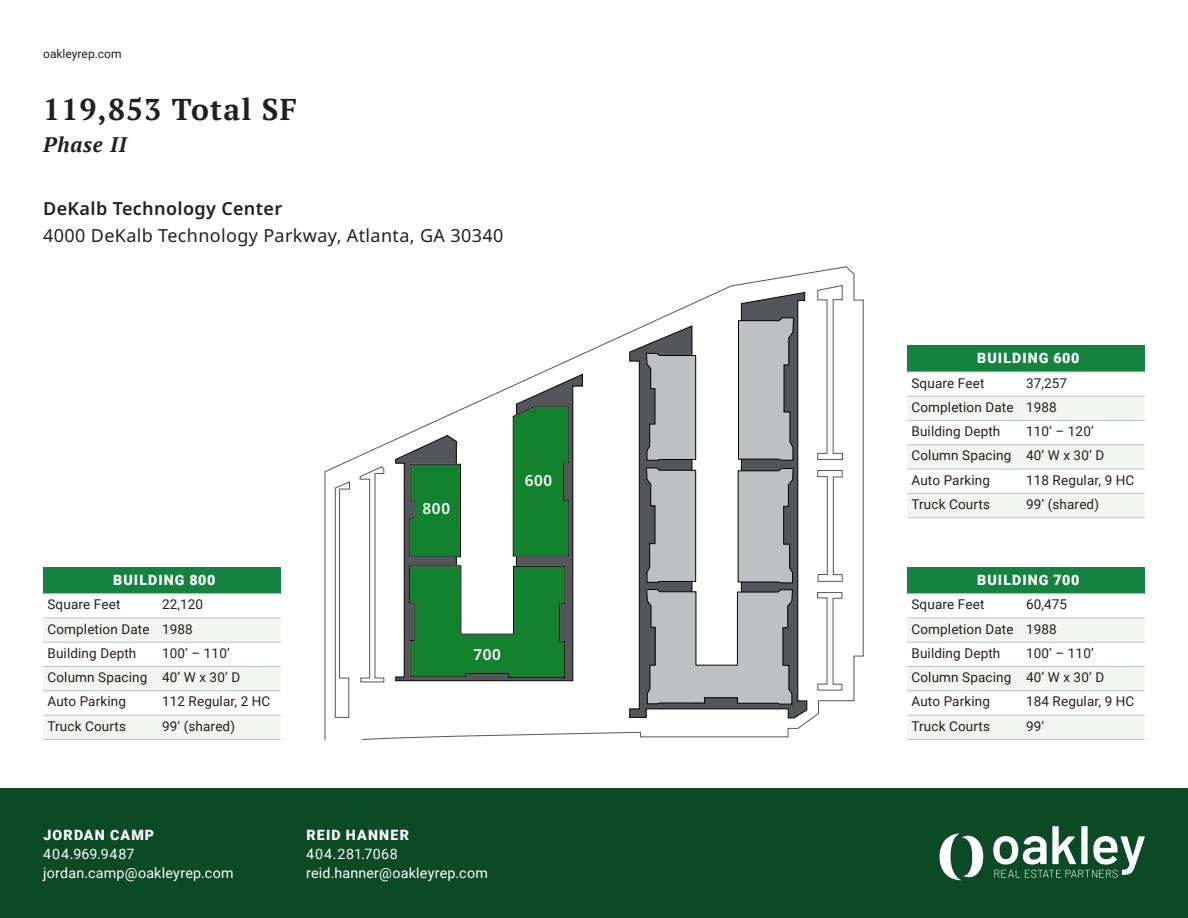
<style>
.page{position:relative;width:1188px;height:918px;background:#fff}
.page>*{position:absolute;margin:0;border:0;box-sizing:border-box;transform-origin:0 0}
.t1{font:700 30px "PT Serif";letter-spacing:.04em;color:#231f20}
.t2{font:italic 700 21px "PT Serif";letter-spacing:.04em;color:#231f20}
.t3{font:18px "Noto Sans";letter-spacing:.02em;color:#231f20}
.t4{font:600 18px "Noto Sans";letter-spacing:.02em;color:#231f20}
.t5{font:600 15.3px "Noto Sans";letter-spacing:.04em;color:#fff}
.t6{font:900 14.25px "Roboto";letter-spacing:.075em;color:#fff}
.t7{font:14.25px "Roboto";letter-spacing:.01em;color:#fff}
.t8{font:14.25px "Roboto";letter-spacing:.035em;color:#fff}
.t9{font:13.5px "Roboto";letter-spacing:.01em;color:#231f20}
.t10{font:12px "Roboto";color:#231f20}
</style>
<div class="page">
<div style="left:0;top:788px;width:1188px;height:130px;background:#0a4a24"></div>
<svg style="left:940px;top:833px;width:43px;height:47px"></svg>
<svg style="left:993px;top:826px;width:152px;height:52px"></svg>
<svg style="left:324px;top:266px;width:540px;height:474px"></svg>
<svg style="left:646px;top:589px;width:147px;height:116px"></svg>
<svg style="left:409px;top:463px;width:52px;height:95px;background:#177b31"></svg>
<svg style="left:409px;top:565px;width:157px;height:113px"></svg>
<svg style="left:512px;top:406px;width:58px;height:151px;background:#1d8037"></svg>
<div style="left:43px;top:567px;width:238px;height:27px;background:#148340"></div>
<svg style="left:43px;top:619px;width:238px;height:120px"></svg>
<hr style="left:43px;top:618px;width:119px;height:1px;background:#bec1c4">
<hr style="left:162px;top:618px;width:119px;height:1px;background:#bec1c4">
<hr style="left:43px;top:642px;width:119px;height:1px;background:#bec1c4">
<hr style="left:162px;top:642px;width:119px;height:1px;background:#bec1c4">
<hr style="left:43px;top:666px;width:119px;height:1px;background:#bec1c4">
<hr style="left:162px;top:666px;width:119px;height:1px;background:#bec1c4">
<hr style="left:43px;top:690px;width:119px;height:1px;background:#bec1c4">
<hr style="left:162px;top:690px;width:119px;height:1px;background:#bec1c4">
<hr style="left:43px;top:715px;width:119px;height:1px;background:#bec1c4">
<hr style="left:162px;top:715px;width:119px;height:1px;background:#bec1c4">
<hr style="left:43px;top:739px;width:119px;height:1px;background:#bec1c4">
<hr style="left:162px;top:739px;width:119px;height:1px;background:#bec1c4">
<hr style="left:43px;top:593px;width:119px;height:1px;background:#bec1c4">
<hr style="left:162px;top:593px;width:119px;height:1px;background:#bec1c4">
<div style="left:907px;top:345px;width:238px;height:27px;background:#148340"></div>
<svg style="left:907px;top:397px;width:238px;height:120px"></svg>
<hr style="left:907px;top:371px;width:119px;height:1px;background:#bec1c4">
<hr style="left:1026px;top:371px;width:119px;height:1px;background:#bec1c4">
<hr style="left:907px;top:396px;width:119px;height:1px;background:#bec1c4">
<hr style="left:1026px;top:396px;width:119px;height:1px;background:#bec1c4">
<hr style="left:907px;top:420px;width:119px;height:1px;background:#bec1c4">
<hr style="left:1026px;top:420px;width:119px;height:1px;background:#bec1c4">
<hr style="left:907px;top:444px;width:119px;height:1px;background:#bec1c4">
<hr style="left:1026px;top:444px;width:119px;height:1px;background:#bec1c4">
<hr style="left:907px;top:469px;width:119px;height:1px;background:#bec1c4">
<hr style="left:1026px;top:469px;width:119px;height:1px;background:#bec1c4">
<hr style="left:907px;top:493px;width:119px;height:1px;background:#bec1c4">
<hr style="left:1026px;top:493px;width:119px;height:1px;background:#bec1c4">
<hr style="left:907px;top:517px;width:119px;height:1px;background:#bec1c4">
<hr style="left:1026px;top:517px;width:119px;height:1px;background:#bec1c4">
<div style="left:907px;top:567px;width:238px;height:27px;background:#148340"></div>
<svg style="left:907px;top:619px;width:238px;height:120px"></svg>
<hr style="left:907px;top:618px;width:119px;height:1px;background:#bec1c4">
<hr style="left:1026px;top:618px;width:119px;height:1px;background:#bec1c4">
<hr style="left:907px;top:642px;width:119px;height:1px;background:#bec1c4">
<hr style="left:1026px;top:642px;width:119px;height:1px;background:#bec1c4">
<hr style="left:907px;top:666px;width:119px;height:1px;background:#bec1c4">
<hr style="left:1026px;top:666px;width:119px;height:1px;background:#bec1c4">
<hr style="left:907px;top:690px;width:119px;height:1px;background:#bec1c4">
<hr style="left:1026px;top:690px;width:119px;height:1px;background:#bec1c4">
<hr style="left:907px;top:715px;width:119px;height:1px;background:#bec1c4">
<hr style="left:1026px;top:715px;width:119px;height:1px;background:#bec1c4">
<hr style="left:907px;top:739px;width:119px;height:1px;background:#bec1c4">
<hr style="left:1026px;top:739px;width:119px;height:1px;background:#bec1c4">
<hr style="left:907px;top:593px;width:119px;height:1px;background:#bec1c4">
<hr style="left:1026px;top:593px;width:119px;height:1px;background:#bec1c4">
<p class="t10" style="left:43px;top:46px;width:80px">oakleyrep.com</p>
<p class="t1" style="left:43px;top:90px;width:255px">119,853 Total SF</p>
<p class="t2" style="left:43px;top:131px;width:85px">Phase II</p>
<p class="t4" style="left:43px;top:196px;width:241px">DeKalb Technology Center</p>
<p class="t3" style="left:43px;top:223px;width:462px">4000 DeKalb Technology Parkway, Atlanta, GA 30340</p>
<p class="t6" style="left:113px;top:570px;width:104px">BUILDING 800</p>
<p class="t9" style="left:48px;top:595px;width:75px">Square Feet</p>
<p class="t9" style="left:162px;top:595px;width:43px">22,120</p>
<p class="t9" style="left:48px;top:619px;width:104px">Completion Date</p>
<p class="t9" style="left:162px;top:619px;width:32px">1988</p>
<p class="t9" style="left:48px;top:644px;width:90px">Building Depth</p>
<p class="t9" style="left:162px;top:644px;width:69px">100’ – 110’</p>
<p class="t9" style="left:48px;top:668px;width:101px">Column Spacing</p>
<p class="t9" style="left:162px;top:668px;width:80px">40’ W x 30’ D</p>
<p class="t9" style="left:48px;top:692px;width:80px">Auto Parking</p>
<p class="t9" style="left:162px;top:692px;width:110px">112 Regular, 2 HC</p>
<p class="t9" style="left:48px;top:717px;width:80px">Truck Courts</p>
<p class="t9" style="left:162px;top:717px;width:75px">99’ (shared)</p>
<p class="t5" style="left:423px;top:498px;width:29px">800</p>
<p class="t5" style="left:525px;top:470px;width:29px">600</p>
<p class="t5" style="left:474px;top:644px;width:29px">700</p>
<p class="t6" style="left:43px;top:825px;width:112px">JORDAN CAMP</p>
<p class="t8" style="left:43px;top:844px;width:93px">404.969.9487</p>
<p class="t7" style="left:43px;top:863px;width:192px">jordan.camp@oakleyrep.com</p>
<p class="t6" style="left:306px;top:825px;width:104px">REID HANNER</p>
<p class="t8" style="left:306px;top:844px;width:93px">404.281.7068</p>
<p class="t7" style="left:306px;top:863px;width:183px">reid.hanner@oakleyrep.com</p>
<p class="t6" style="left:977px;top:348px;width:104px">BUILDING 600</p>
<p class="t9" style="left:912px;top:373px;width:75px">Square Feet</p>
<p class="t9" style="left:1026px;top:373px;width:43px">37,257</p>
<p class="t9" style="left:912px;top:398px;width:104px">Completion Date</p>
<p class="t9" style="left:1026px;top:398px;width:32px">1988</p>
<p class="t9" style="left:912px;top:422px;width:90px">Building Depth</p>
<p class="t9" style="left:1026px;top:422px;width:69px">110’ – 120’</p>
<p class="t9" style="left:912px;top:446px;width:101px">Column Spacing</p>
<p class="t9" style="left:1026px;top:446px;width:80px">40’ W x 30’ D</p>
<p class="t9" style="left:912px;top:470px;width:80px">Auto Parking</p>
<p class="t9" style="left:1026px;top:470px;width:110px">118 Regular, 9 HC</p>
<p class="t9" style="left:912px;top:495px;width:80px">Truck Courts</p>
<p class="t9" style="left:1026px;top:495px;width:75px">99’ (shared)</p>
<p class="t6" style="left:977px;top:570px;width:104px">BUILDING 700</p>
<p class="t9" style="left:912px;top:595px;width:75px">Square Feet</p>
<p class="t9" style="left:1026px;top:595px;width:43px">60,475</p>
<p class="t9" style="left:912px;top:619px;width:104px">Completion Date</p>
<p class="t9" style="left:1026px;top:619px;width:32px">1988</p>
<p class="t9" style="left:912px;top:644px;width:90px">Building Depth</p>
<p class="t9" style="left:1026px;top:644px;width:69px">100’ – 110’</p>
<p class="t9" style="left:912px;top:668px;width:101px">Column Spacing</p>
<p class="t9" style="left:1026px;top:668px;width:80px">40’ W x 30’ D</p>
<p class="t9" style="left:912px;top:692px;width:80px">Auto Parking</p>
<p class="t9" style="left:1026px;top:692px;width:110px">184 Regular, 9 HC</p>
<p class="t9" style="left:912px;top:717px;width:80px">Truck Courts</p>
<p class="t9" style="left:1026px;top:717px;width:20px">99’</p>
</div>
